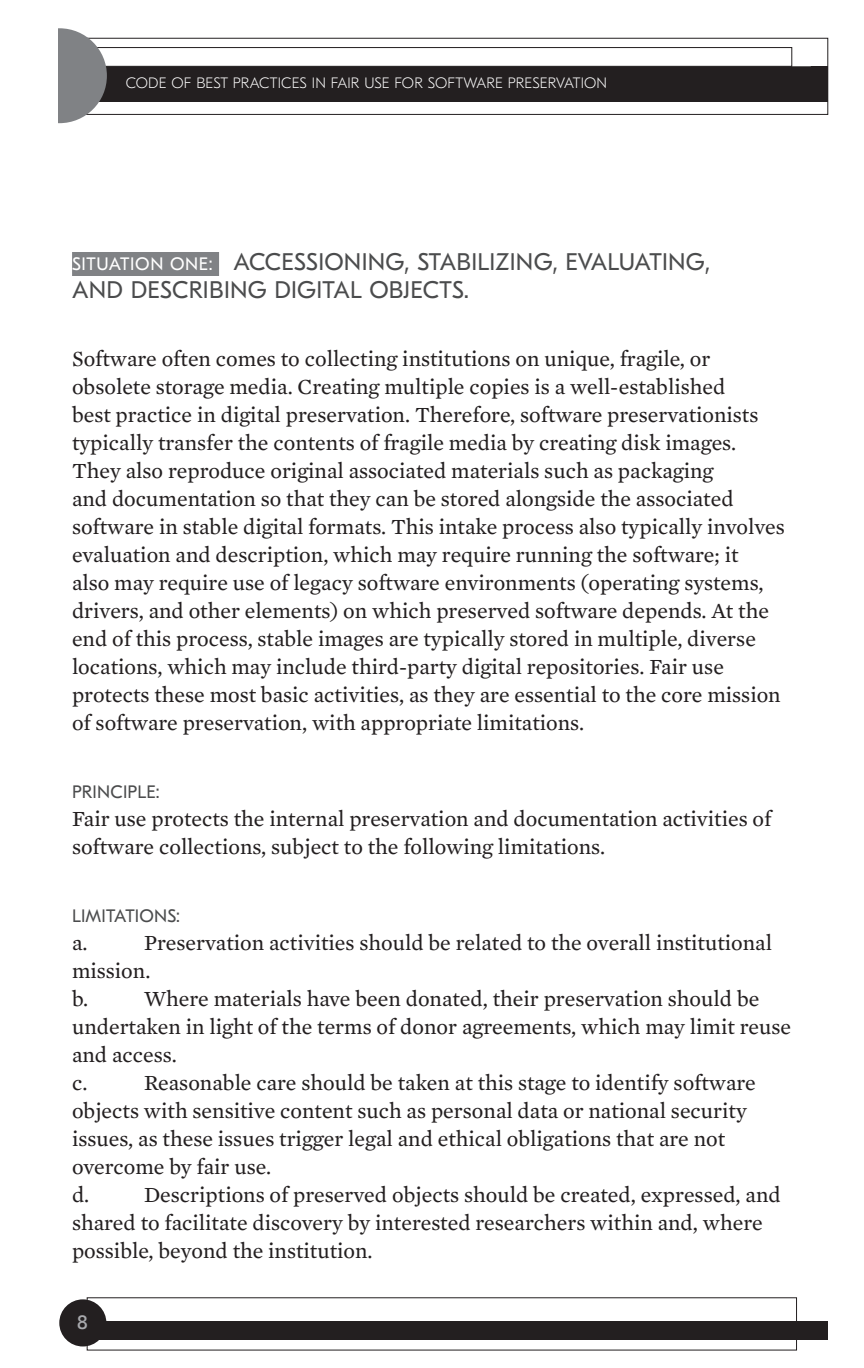
<style>
.page{position:relative;width:864px;height:1368px;background:#fff}
.page>*{position:absolute;margin:0;border:0;box-sizing:border-box;transform-origin:0 0}
.t1{font:24px/28px "GT Eesti Text";letter-spacing:.01em;color:#4b4c4d}
.t2{font:22px/28px "Mercury Text G2";color:#231f20}
.t3{font:20px "GT Eesti Text";color:#a8a9ad}
.t4{font:18px "GT Eesti Text";letter-spacing:.01em;color:#4b4c4d}
.t5{font:100 15px "GT Eesti Text";letter-spacing:.01em;color:#fff}
.s1{font-size:18px;color:#fff}
</style>
<div class="page">
<div style="left:72px;top:38px;width:756px;height:77px;border:1px solid #231f20"></div>
<div style="left:36px;top:66px;width:792px;height:36px;background:#231f20"></div>
<div style="left:72px;top:1321px;width:756px;height:19px;background:#231f20"></div>
<div style="left:36px;top:47px;width:756px;height:20px;border:1px solid #231f20"></div>
<div style="left:60px;top:1300px;width:46px;height:46px;background:#231f20;border-radius:50%"></div>
<div style="left:59px;top:1299px;width:47px;height:47px;border:2px solid #231f20;border-radius:50%"></div>
<div style="left:12px;top:28px;width:95px;height:95px;background:#808285;border-radius:50%"></div>
<div style="left:0;top:11px;width:57px;height:151px;background:#fff"></div>
<div style="left:72px;top:252px;width:147px;height:24px;background:#808285"></div>
<p class="t5" style="left:126px;top:75px;width:483px">CODE OF BEST PRACTICES IN FAIR USE FOR SOFTWARE PRESERVATION</p>
<p class="t1" style="left:72px;top:248px;width:640px"><span class="s1">SITUATION ONE:</span> ACCESSIONING, STABILIZING, EVALUATING,<br>AND DESCRIBING DIGITAL OBJECTS.</p>
<p class="t2" style="left:72px;top:344px;width:714px">Software often comes to collecting institutions on unique, fragile, or obsolete storage media. Creating multiple copies is a well-established<br>best practice in digital preservation. Therefore, software preservationists typically transfer the contents of fragile media by creating disk images.<br>They also reproduce original associated materials such as packaging<br>and documentation so that they can be stored alongside the associated software in stable digital formats. This intake process also typically involves evaluation and description, which may require running the software; it<br>also may require use of legacy software environments (operating systems, drivers, and other elements) on which preserved software depends. At the end of this process, stable images are typically stored in multiple, diverse locations, which may include third-party digital repositories. Fair use protects these most basic activities, as they are essential to the core mission of software preservation, with appropriate limitations.</p>
<p class="t4" style="left:72px;top:782px;width:89px">PRINCIPLE:</p>
<p class="t2" style="left:72px;top:804px;width:701px">Fair use protects the internal preservation and documentation activities of software collections, subject to the following limitations.</p>
<p class="t4" style="left:72px;top:906px;width:110px">LIMITATIONS:</p>
<p class="t2" style="left:72px;top:928px;width:17px">a.</p>
<p class="t2" style="left:72px;top:928px;width:702px;text-indent:72px">Preservation activities should be related to the overall institutional mission.<br>b.</p>
<p class="t2" style="left:72px;top:984px;width:721px;text-indent:72px">Where materials have been donated, their preservation should be undertaken in light of the terms of donor agreements, which may limit reuse and access.<br>c.</p>
<p class="t2" style="left:72px;top:1068px;width:685px;text-indent:72px">Reasonable care should be taken at this stage to identify software objects with sensitive content such as personal data or national security issues, as these issues trigger legal and ethical obligations that are not overcome by fair use.<br>d.</p>
<p class="t2" style="left:72px;top:1180px;width:710px;text-indent:72px">Descriptions of preserved objects should be created, expressed, and shared to facilitate discovery by interested researchers within and, where possible, beyond the institution.</p>
<p class="t3" style="left:77px;top:1311px;width:12px">8</p>
</div>
